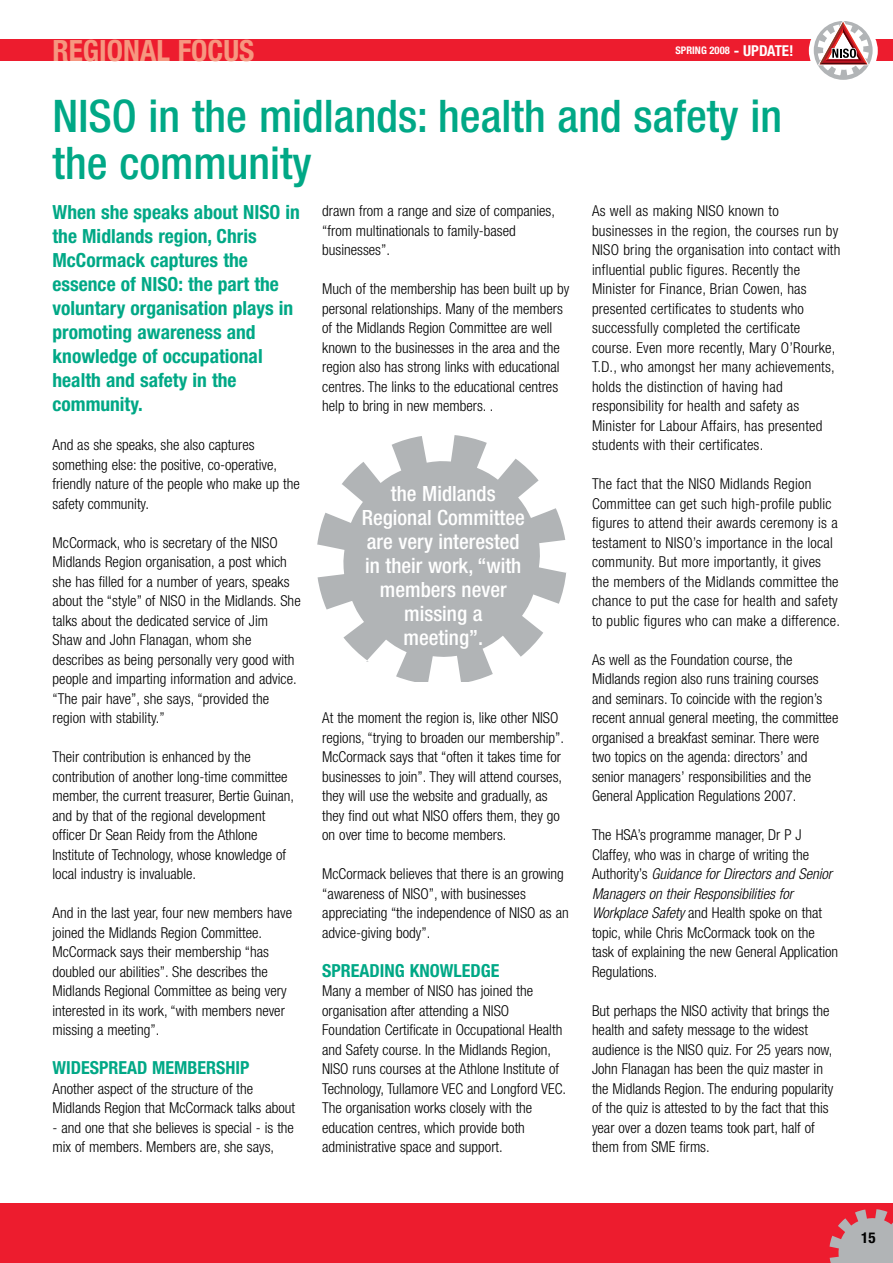
<style>
.page{position:relative;width:893px;height:1263px;background:#fff}
.page>*{position:absolute;margin:0;border:0;box-sizing:border-box;transform-origin:0 0}
.t1{font:500 condensed 45px/46.5px "Helvetica Neue";color:#00a886}
.t2{font:700 condensed 29.4px "Helvetica Neue";color:#f69780}
.t3{font:500 condensed 21px/24px "Helvetica Neue";color:#fff;text-align:center}
.t4{font:700 condensed 19.5px/24px "Helvetica Neue";color:#00a886}
.t5{font:700 condensed 18px "Helvetica Neue";color:#00a886}
.t6{font:300 condensed 15px/19.5px "Helvetica Neue";color:#000}
.t7{font:700 condensed 15px "Helvetica Neue";color:#000}
.t8{font:700 condensed 10.5px "Helvetica Neue";color:#fff}
.s1{font-size:15px}
.s2{font-style:italic}
</style>
<div class="page">
<div style="left:0;top:1203px;width:893px;height:60px;background:#ed1c2e"></div>
<svg style="left:829px;top:1209px;width:64px;height:54px"></svg>
<div style="left:0;top:40px;width:893px;height:21px;background:#ed1c2e"></div>
<div style="left:809px;top:18px;width:69px;height:65px;background:#fff;border-radius:50%"></div>
<svg style="left:813px;top:21px;width:60px;height:59px"></svg>
<svg style="left:317px;top:435px;width:249px;height:246px;fill:#b1b4b6"></svg>
<h2 class="t2" style="left:53px;top:32px;width:203px">REGIONAL FOCUS</h2>
<p class="t8" style="left:675px;top:44px;width:120px">SPRING 2008 <span class="s1">- UPDATE!</span></p>
<h1 class="t1" style="left:53px;top:92px;width:731px">NISO in the midlands: health and safety in the community</h1>
<h3 class="t4" style="left:53px;top:200px;width:249px">When she speaks about NISO in the Midlands region, Chris<br>McCormack captures the essence of NISO: the part the voluntary organisation plays in promoting awareness and knowledge of occupational health and safety in the community.</h3>
<p class="t6" style="left:53px;top:435px;width:249px">And as she speaks, she also captures something else: the positive, co-operative, friendly nature of the people who make up the safety community.</p>
<p class="t6" style="left:53px;top:533px;width:250px">McCormack, who is secretary of the NISO Midlands Region organisation, a post which she has filled for a number of years, speaks about the “style” of NISO in the Midlands. She talks about the dedicated service of Jim Shaw and John Flanagan, whom she describes as being personally very good with people and imparting information and advice. “The pair have”, she says, “provided the region with stability.”</p>
<p class="t6" style="left:53px;top:747px;width:243px">Their contribution is enhanced by the contribution of another long-time committee member, the current treasurer, Bertie Guinan, and by that of the regional development officer Dr Sean Reidy from the Athlone Institute of Technology, whose knowledge of local industry is invaluable.</p>
<p class="t6" style="left:53px;top:903px;width:241px">And in the last year, four new members have joined the Midlands Region Committee.<br>McCormack says their membership “has doubled our abilities”. She describes the Midlands Regional Committee as being very interested in its work, “with members never missing a meeting”.</p>
<p class="t5" style="left:53px;top:1057px;width:24px">Widespread</p>
<p class="t5" style="left:152px;top:1057px;width:11px">membership</p>
<p class="t6" style="left:53px;top:1079px;width:244px">Another aspect of the structure of the<br>Midlands Region that McCormack talks about</p>
<p class="t6" style="left:53px;top:1118px;width:243px">- and one that she believes is special - is the mix of members. Members are, she says,</p>
<p class="t6" style="left:322px;top:201px;width:234px">drawn from a range and size of companies, “from multinationals to family-based businesses”.</p>
<p class="t6" style="left:322px;top:279px;width:249px">Much of the membership has been built up by personal relationships. Many of the members of the Midlands Region Committee are well known to the businesses in the area and the region also has strong links with educational centres. The links to the educational centres help to bring in new members. .</p>
<h3 class="t3" style="left:362px;top:481px;width:165px">the Midlands<br>Regional Committee are very interested in their work, “with members never missing a meeting”.</h3>
<p class="t6" style="left:322px;top:708px;width:243px">At the moment the region is, like other NISO regions, “trying to broaden our membership”.<br>McCormack says that “often it takes time for businesses to join”. They will attend courses, they will use the website and gradually, as they find out what NISO offers them, they go on over time to become members.</p>
<p class="t6" style="left:322px;top:864px;width:248px">McCormack believes that there is an growing “awareness of NISO”, with businesses appreciating “the independence of NISO as an advice-giving body”.</p>
<p class="t5" style="left:322px;top:959px;width:20px">Spreading</p>
<p class="t5" style="left:410px;top:959px;width:11px">knowledge</p>
<p class="t6" style="left:322px;top:981px;width:245px">Many a member of NISO has joined the organisation after attending a NISO Foundation Certificate in Occupational Health and Safety course. In the Midlands Region, NISO runs courses at the Athlone Institute of Technology, Tullamore VEC and Longford VEC.<br>The organisation works closely with the education centres, which provide both administrative space and support.</p>
<p class="t6" style="left:592px;top:201px;width:250px">As well as making NISO known to businesses in the region, the courses run by NISO bring the organisation into contact with influential public figures. Recently the Minister for Finance, Brian Cowen, has presented certificates to students who successfully completed the certificate course. Even more recently, Mary O’Rourke, T.D., who amongst her many achievements, holds the distinction of having had responsibility for health and safety as Minister for Labour Affairs, has presented students with their certificates.</p>
<p class="t6" style="left:592px;top:474px;width:250px">The fact that the NISO Midlands Region Committee can get such high-profile public figures to attend their awards ceremony is a testament to NISO’s importance in the local community. But more importantly, it gives the members of the Midlands committee the chance to put the case for health and safety to public figures who can make a difference.</p>
<p class="t6" style="left:592px;top:649px;width:248px">As well as the Foundation course, the Midlands region also runs training courses and seminars. To coincide with the region’s recent annual general meeting, the committee organised a breakfast seminar. There were two topics on the agenda: directors’ and senior managers’ responsibilities and the General Application Regulations 2007.</p>
<p class="t6" style="left:592px;top:825px;width:248px">The HSA’s programme manager, Dr P J Claffey, who was in charge of writing the Authority’s <span class="s2">Guidance for Directors and Senior Managers on their Responsibilities for Workplace Safety</span> and Health spoke on that topic, while Chris McCormack took on the task of explaining the new General Application Regulations.</p>
<p class="t6" style="left:592px;top:1000px;width:243px">But perhaps the NISO activity that brings the health and safety message to the widest audience is the NISO quiz. For 25 years now, John Flanagan has been the quiz master in the Midlands Region. The enduring popularity of the quiz is attested to by the fact that this year over a dozen teams took part, half of them from SME firms.</p>
<p class="t7" style="left:861px;top:1229px;width:16px">15</p>
</div>
